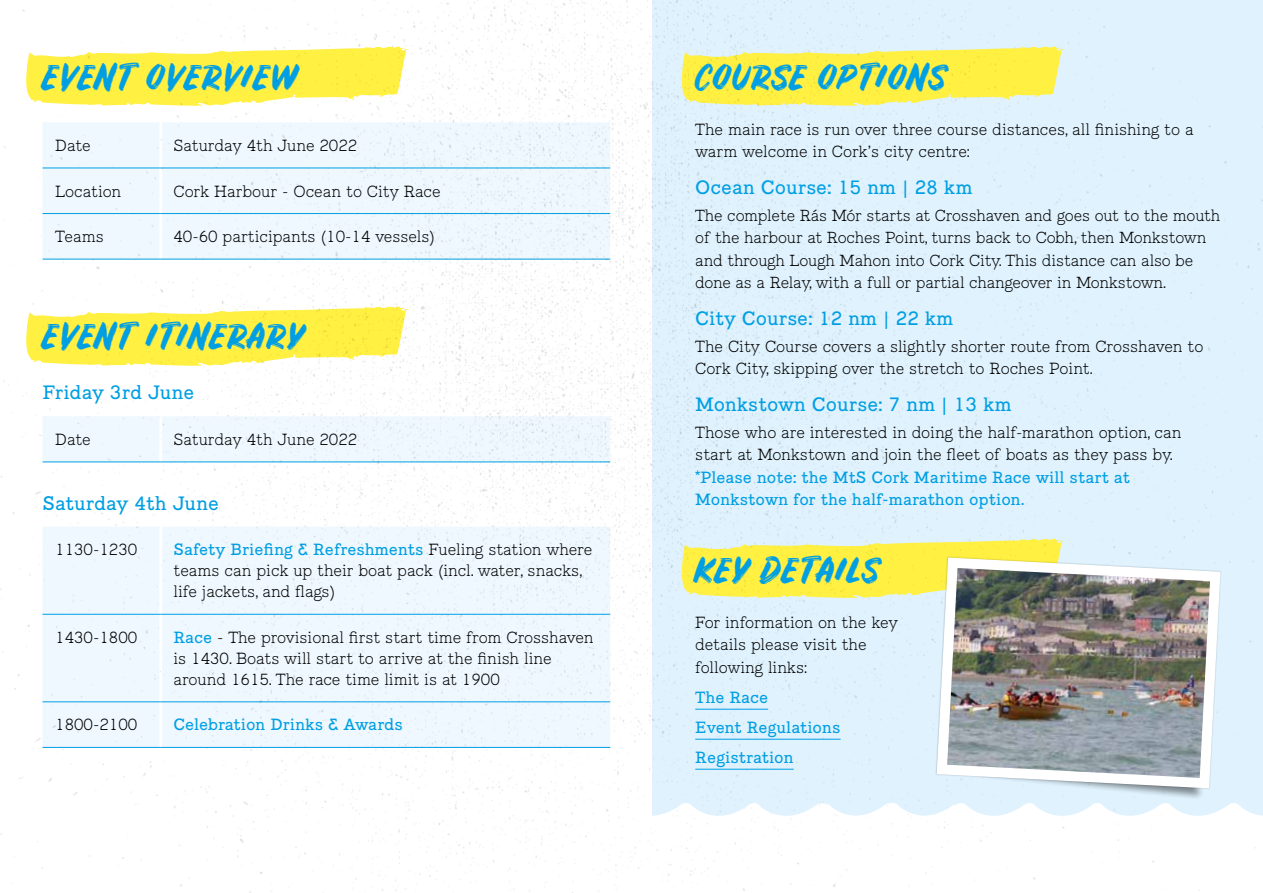
<style>
.page{position:relative;width:1263px;height:893px;background:#fff}
.page>*{position:absolute;margin:0;border:0;box-sizing:border-box;transform-origin:0 0}
.t1{font:33px "Rustico";letter-spacing:.03em;color:#009fe3}
.t2{font:18.75px "Piek";color:#009fe3}
.t3{font:300 15.75px/22.5px "Piek";color:#000}
.t4{font:15.75px/30px "Piek";color:#009fe3}
.t5{font:300 15.6px/22.5px "Piek";letter-spacing:-.005em;color:#000}
.s1{font-weight:400;color:#009fe3}
</style>
<div class="page">
<img style="left:0;top:0;width:1263px;height:893px">
<div style="left:971px;top:729px;width:234px;height:72px;background:#000;opacity:.5"></div>
<img style="left:931px;top:552px;width:295px;height:242px">
<hr style="left:695px;top:709px;width:73px;height:1px;background:#009fe3">
<hr style="left:695px;top:739px;width:146px;height:1px;background:#009fe3">
<hr style="left:695px;top:769px;width:99px;height:1px;background:#009fe3">
<h1 class="t1" style="left:43px;top:58px;width:256px">EVENT OVERVIEW</h1>
<p class="t3" style="left:55px;top:134px;width:37px">Date</p>
<p class="t3" style="left:173px;top:134px;width:185px">Saturday 4th June 2022</p>
<p class="t3" style="left:55px;top:180px;width:68px">Location</p>
<p class="t3" style="left:173px;top:180px;width:269px">Cork Harbour - Ocean to City Race</p>
<p class="t3" style="left:55px;top:226px;width:50px">Teams</p>
<p class="t3" style="left:173px;top:226px;width:263px">40-60 participants (10-14 vessels)</p>
<h1 class="t1" style="left:43px;top:317px;width:264px">EVENT ITINERARY</h1>
<p class="t2" style="left:43px;top:381px;width:153px">Friday 3rd June</p>
<p class="t3" style="left:55px;top:428px;width:37px">Date</p>
<p class="t3" style="left:173px;top:428px;width:185px">Saturday 4th June 2022</p>
<p class="t2" style="left:43px;top:492px;width:178px">Saturday 4th June</p>
<p class="t3" style="left:55px;top:539px;width:83px">1130-1230</p>
<p class="t3" style="left:173px;top:539px;width:420px;line-height:21px"><span class="s1">Safety Briefing &amp; Refreshments</span> Fueling station where teams can pick up their boat pack (incl. water, snacks, life jackets, and flags)</p>
<p class="t3" style="left:55px;top:626px;width:83px">1430-1800</p>
<p class="t3" style="left:173px;top:627px;width:422px;line-height:21px"><span class="s1">Race</span> - The provisional first start time from Crosshaven is 1430. Boats will start to arrive at the finish line around 1615. The race time limit is at 1900</p>
<p class="t3" style="left:55px;top:714px;width:83px">1800-2100</p>
<p class="t4" style="left:173px;top:710px;width:231px">Celebration Drinks &amp; Awards</p>
<h1 class="t1" style="left:695px;top:58px;width:252px">COURSE OPTIONS</h1>
<p class="t3" style="left:695px;top:118px;width:500px">The main race is run over three course distances, all finishing to a warm welcome in Cork’s city centre:</p>
<p class="t2" style="left:695px;top:176px;width:279px">Ocean Course: 15 nm | 28 km</p>
<p class="t5" style="left:695px;top:204px;width:526px">The complete Rás Mór starts at Crosshaven and goes out to the mouth of the harbour at Roches Point, turns back to Cobh, then Monkstown and through Lough Mahon into Cork City. This distance can also be done as a Relay, with a full or partial changeover in Monkstown.</p>
<p class="t2" style="left:695px;top:307px;width:260px">City Course: 12 nm | 22 km</p>
<p class="t3" style="left:695px;top:335px;width:509px">The City Course covers a slightly shorter route from Crosshaven to<br>Cork City, skipping over the stretch to Roches Point.</p>
<p class="t2" style="left:695px;top:393px;width:318px">Monkstown Course: 7 nm | 13 km</p>
<p class="t3" style="left:695px;top:421px;width:488px">Those who are interested in doing the half-marathon option, can start at Monkstown and join the fleet of boats as they pass by.</p>
<p class="t4" style="left:695px;top:466px;width:436px;line-height:22.5px">*Please note: the MtS Cork Maritime Race will start at<br>Monkstown for the half-marathon option.</p>
<h1 class="t1" style="left:695px;top:551px;width:186px">KEY DETAILS</h1>
<p class="t3" style="left:695px;top:611px;width:204px">For information on the key details please visit the following links:</p>
<p class="t4" style="left:695px;top:683px;width:147px">The Race<br>Event Regulations<br>Registration</p>
</div>
